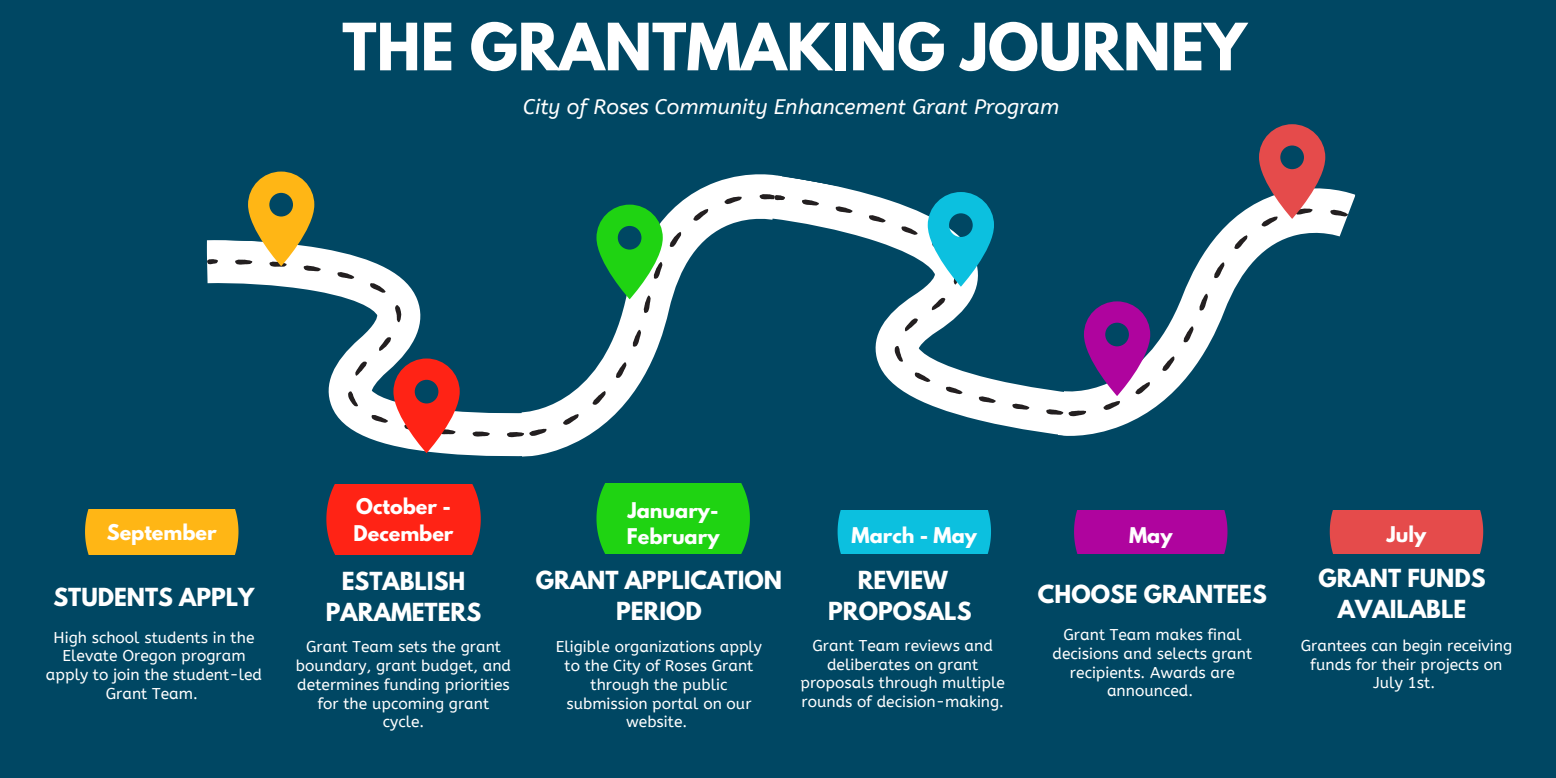
<style>
.page{position:relative;width:1556px;height:778px;background:#fff}
.page>*{position:absolute;margin:0;border:0;box-sizing:border-box;transform-origin:0 0}
.t1{font:700 57.72px "League Spartan";color:#fff}
.t2{font:700 22.05px/30.8px "League Spartan";color:#fff;text-align:center}
.t3{font:italic 21px "A Bee Zee";color:#fff}
.t4{font:700 19.2px/26.8px "League Spartan";color:#fff}
.t5{font:15.6px/18.7px "A Bee Zee";color:#fff;text-align:center}
</style>
<div class="page">
<div style="left:0;top:0;width:1555px;height:778px;background:#004763"></div>
<svg style="left:531px;top:174px;width:242px;height:283px"></svg>
<svg style="left:531px;top:194px;width:209px;height:242px"></svg>
<svg style="left:206px;top:240px;width:325px;height:217px"></svg>
<svg style="left:507px;top:431px;width:17px;height:6px"></svg>
<svg style="left:472px;top:431px;width:18px;height:6px"></svg>
<svg style="left:379px;top:337px;width:12px;height:14px"></svg>
<svg style="left:394px;top:305px;width:7px;height:17px"></svg>
<svg style="left:370px;top:283px;width:16px;height:10px"></svg>
<svg style="left:337px;top:272px;width:17px;height:7px"></svg>
<svg style="left:207px;top:259px;width:11px;height:5px"></svg>
<svg style="left:1097px;top:188px;width:251px;height:245px"></svg>
<svg style="left:740px;top:175px;width:357px;height:262px"></svg>
<svg style="left:1045px;top:408px;width:18px;height:8px"></svg>
<svg style="left:1011px;top:403px;width:18px;height:8px"></svg>
<svg style="left:978px;top:396px;width:18px;height:8px"></svg>
<svg style="left:945px;top:386px;width:18px;height:8px"></svg>
<svg style="left:913px;top:372px;width:18px;height:10px"></svg>
<svg style="left:892px;top:345px;width:13px;height:17px"></svg>
<svg style="left:904px;top:317px;width:14px;height:16px"></svg>
<svg style="left:931px;top:296px;width:14px;height:16px"></svg>
<svg style="left:900px;top:226px;width:18px;height:9px"></svg>
<svg style="left:868px;top:214px;width:18px;height:9px"></svg>
<svg style="left:835px;top:206px;width:17px;height:8px"></svg>
<svg style="left:801px;top:199px;width:18px;height:8px"></svg>
<svg style="left:773px;top:194px;width:12px;height:7px"></svg>
<svg style="left:235px;top:171px;width:86px;height:100px"></svg>
<svg style="left:348px;top:358px;width:111px;height:95px"></svg>
<svg style="left:596px;top:205px;width:66px;height:94px"></svg>
<svg style="left:927px;top:192px;width:66px;height:95px"></svg>
<svg style="left:1083px;top:301px;width:67px;height:95px"></svg>
<svg style="left:1258px;top:124px;width:67px;height:95px"></svg>
<div style="left:85px;top:509px;width:153px;height:45px;background:#ffb615"></div>
<div style="left:326px;top:484px;width:155px;height:70px;background:#ff2315"></div>
<div style="left:596px;top:483px;width:154px;height:70px;background:#1fd312"></div>
<div style="left:837px;top:510px;width:154px;height:43px;background:#0cc0df"></div>
<div style="left:1074px;top:510px;width:153px;height:43px;background:#af049e"></div>
<div style="left:1329px;top:510px;width:153px;height:43px;background:#e54b4b"></div>
<p class="t1" style="left:342px;top:18px;width:906px">THE GRANTMAKING JOURNEY</p>
<h4 class="t3" style="left:523px;top:95px;width:537px">City of Roses Community Enhancement Grant Program</h4>
<h1 class="t4" style="left:107px;top:521px;width:111px">September</h1>
<p class="t2" style="left:53px;top:584px;width:202px">STUDENTS APPLY</p>
<p class="t5" style="left:46px;top:628px;width:218px">High school students in the<br>Elevate Oregon program apply to join the student-led<br>Grant Team.</p>
<h3 class="t4" style="left:353px;top:495px;width:101px">October -<br>December</h3>
<p class="t4" style="left:627px;top:499px;width:94px">January-<br>February</p>
<p class="t2" style="left:326px;top:568px;width:157px">ESTABLISH<br>PARAMETERS</p>
<p class="t5" style="left:296px;top:638px;width:217px">Grant Team sets the grant boundary, grant budget, and determines funding priorities for the upcoming grant cycle.</p>
<p class="t2" style="left:536px;top:568px;width:248px">GRANT APPLICATION<br>PERIOD</p>
<p class="t5" style="left:556px;top:638px;width:208px">Eligible organizations apply to the City of Roses Grant through the public submission portal on our website.</p>
<p class="t4" style="left:851px;top:524px;width:127px">March - May</p>
<p class="t4" style="left:1128px;top:524px;width:45px">May</p>
<p class="t4" style="left:1386px;top:523px;width:41px">July</p>
<p class="t2" style="left:828px;top:568px;width:145px">REVIEW<br>PROPOSALS</p>
<h4 class="t5" style="left:800px;top:636px;width:206px">Grant Team reviews and deliberates on grant proposals through multiple rounds of decision-making.</h4>
<p class="t2" style="left:1037px;top:582px;width:230px">CHOOSE GRANTEES</p>
<h4 class="t5" style="left:1052px;top:626px;width:201px">Grant Team makes final decisions and selects grant recipients. Awards are announced.</h4>
<p class="t2" style="left:1318px;top:565px;width:168px">GRANT FUNDS<br>AVAILABLE</p>
<h4 class="t5" style="left:1300px;top:636px;width:213px">Grantees can begin receiving funds for their projects on<br>July 1st.</h4>
</div>
